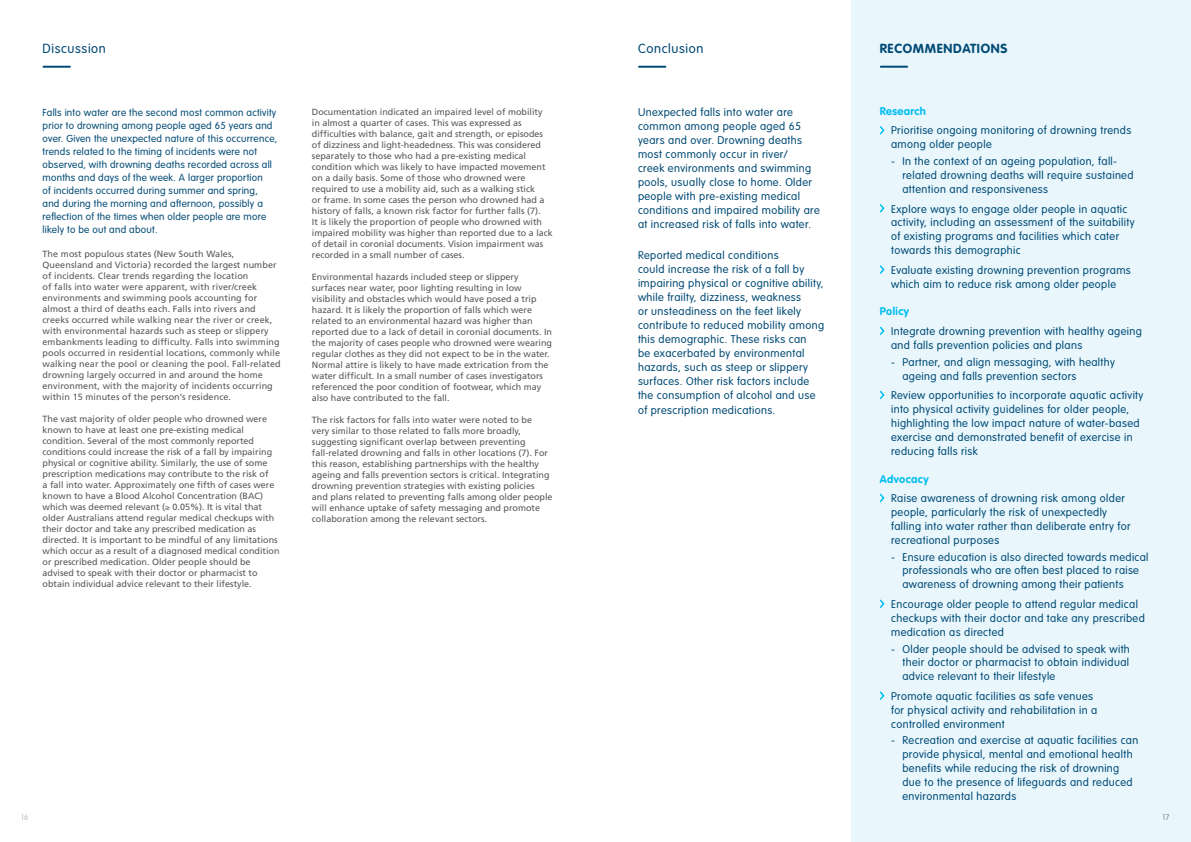
<style>
.page{position:relative;width:1191px;height:842px;background:#fff}
.page>*{position:absolute;margin:0;border:0;box-sizing:border-box;transform-origin:0 0}
.Heading{font:300 13px "VAG Rounded";letter-spacing:.05em;color:#004a75}
.Heading-2{font:700 13px "VAG Rounded";letter-spacing:.05em;color:#004a75}
.big_bullet{font:300 11px/13.9px "VAG Rounded";letter-spacing:.035em;color:#004a75}
.Body_Heading{font:300 11px/14px "VAG Rounded";letter-spacing:.035em;color:#004a75}
.Paragraph_Style_4{font:300 11px/13.9px "VAG Rounded";letter-spacing:.035em;color:#004a75}
.Paragraph_Style_5{font:700 11px "VAG Rounded";letter-spacing:.035em;color:#01bdf2}
.Body_Head{font:300 10px/13px "VAG Rounded";letter-spacing:.025em;color:#004a75}
.Body{font:9px/11px "Frutiger";color:#57585a}
.t1{font:300 8px "VAG Rounded";color:#bcbdc0}
.Body-2{font:300 8px "VAG Rounded";color:#808285}
</style>
<div class="page">
<div style="left:851px;top:0;width:340px;height:842px;background:#e9f7fd"></div>
<hr style="left:44px;top:66px;width:26px;height:2px;background:#004a75">
<hr style="left:880px;top:66px;width:27px;height:2px;background:#004a75">
<hr style="left:639px;top:66px;width:26px;height:2px;background:#004a75">
<svg style="left:879px;top:126px;width:6px;height:9px"></svg>
<svg style="left:879px;top:204px;width:6px;height:9px"></svg>
<svg style="left:879px;top:265px;width:6px;height:9px"></svg>
<svg style="left:879px;top:326px;width:6px;height:9px"></svg>
<svg style="left:879px;top:390px;width:6px;height:10px"></svg>
<svg style="left:879px;top:493px;width:6px;height:9px"></svg>
<svg style="left:879px;top:599px;width:6px;height:9px"></svg>
<svg style="left:879px;top:691px;width:6px;height:9px"></svg>
<p class="Heading" style="left:43px;top:41px;width:65px">Discussion</p>
<p class="Heading" style="left:638px;top:41px;width:67px">Conclusion</p>
<p class="Heading-2" style="left:879px;top:40px;width:129px">RECOMMENDATIONS</p>
<p class="Body_Head" style="left:43px;top:106px;width:236px">Falls into water are the second most common activity prior to drowning among people aged 65 years and over. Given the unexpected nature of this occurrence, trends related to the timing of incidents were not observed, with drowning deaths recorded across all months and days of the week. A larger proportion<br>of incidents occurred during summer and spring, and during the morning and afternoon, possibly a reflection of the times when older people are more likely to be out and about.</p>
<p class="Body" style="left:43px;top:249px;width:240px">The most populous states (New South Wales, Queensland and Victoria) recorded the largest number of incidents. Clear trends regarding the location<br>of falls into water were apparent, with river/creek environments and swimming pools accounting for almost a third of deaths each. Falls into rivers and creeks occurred while walking near the river or creek, with environmental hazards such as steep or slippery embankments leading to difficulty. Falls into swimming pools occurred in residential locations, commonly while walking near the pool or cleaning the pool. Fall-related drowning largely occurred in and around the home environment, with the majority of incidents occurring within 15 minutes of the person’s residence.</p>
<p class="Body" style="left:43px;top:414px;width:239px">The vast majority of older people who drowned were known to have at least one pre-existing medical condition. Several of the most commonly reported conditions could increase the risk of a fall by impairing physical or cognitive ability. Similarly, the use of some prescription medications may contribute to the risk of<br>a fall into water. Approximately one fifth of cases were known to have a Blood Alcohol Concentration (BAC) which was deemed relevant (≥ 0.05%). It is vital that older Australians attend regular medical checkups with their doctor and take any prescribed medication as directed. It is important to be mindful of any limitations which occur as a result of a diagnosed medical condition or prescribed medication. Older people should be advised to speak with their doctor or pharmacist to obtain individual advice relevant to their lifestyle.</p>
<p class="Body" style="left:312px;top:106px;width:242px">Documentation indicated an impaired level of mobility<br>in almost a quarter of cases. This was expressed as difficulties with balance, gait and strength, or episodes of dizziness and light-headedness. This was considered separately to those who had a pre-existing medical condition which was likely to have impacted movement on a daily basis. Some of those who drowned were required to use a mobility aid, such as a walking stick<br>or frame. In some cases the person who drowned had a history of falls, a known risk factor for further falls (7).<br>It is likely the proportion of people who drowned with impaired mobility was higher than reported due to a lack of detail in coronial documents. Vision impairment was recorded in a small number of cases.</p>
<p class="Body" style="left:312px;top:271px;width:242px">Environmental hazards included steep or slippery surfaces near water, poor lighting resulting in low visibility and obstacles which would have posed a trip hazard. It is likely the proportion of falls which were related to an environmental hazard was higher than reported due to a lack of detail in coronial documents. In the majority of cases people who drowned were wearing regular clothes as they did not expect to be in the water.<br>Normal attire is likely to have made extrication from the water difficult. In a small number of cases investigators referenced the poor condition of footwear, which may also have contributed to the fall.</p>
<p class="Body" style="left:312px;top:414px;width:242px">The risk factors for falls into water were noted to be<br>very similar to those related to falls more broadly, suggesting significant overlap between preventing fall-related drowning and falls in other locations (7). For this reason, establishing partnerships with the healthy ageing and falls prevention sectors is critical. Integrating drowning prevention strategies with existing policies and plans related to preventing falls among older people will enhance uptake of safety messaging and promote collaboration among the relevant sectors.</p>
<p class="Body_Heading" style="left:638px;top:105px;width:183px">Unexpected falls into water are common among people aged 65 years and over. Drowning deaths most commonly occur in river/<br>creek environments and swimming pools, usually close to home. Older people with pre-existing medical conditions and impaired mobility are at increased risk of falls into water.</p>
<p class="Body_Heading" style="left:638px;top:248px;width:188px">Reported medical conditions<br>could increase the risk of a fall by impairing physical or cognitive ability, while frailty, dizziness, weakness<br>or unsteadiness on the feet likely contribute to reduced mobility among this demographic. These risks can<br>be exacerbated by environmental hazards, such as steep or slippery surfaces. Other risk factors include the consumption of alcohol and use</p>
<p class="Body_Heading" style="left:638px;top:403px;width:139px">of prescription medications.</p>
<p class="Paragraph_Style_5" style="left:879px;top:105px;width:48px">Research</p>
<p class="big_bullet" style="left:891px;top:124px;width:242px">Prioritise ongoing monitoring of drowning trends among older people</p>
<p class="Paragraph_Style_4" style="left:902px;top:154px;width:232px;text-indent:-11px">- In the context of an ageing population, fall&shy;related drowning deaths will require sustained attention and responsiveness</p>
<p class="big_bullet" style="left:891px;top:202px;width:245px">Explore ways to engage older people in aquatic activity, including an assessment of the suitability of existing programs and facilities which cater towards this demographic</p>
<p class="big_bullet" style="left:891px;top:263px;width:241px">Evaluate existing drowning prevention programs which aim to reduce risk among older people</p>
<p class="Paragraph_Style_5" style="left:879px;top:305px;width:31px">Policy</p>
<p class="big_bullet" style="left:891px;top:324px;width:252px">Integrate drowning prevention with healthy ageing and falls prevention policies and plans</p>
<p class="Paragraph_Style_4" style="left:902px;top:355px;width:214px;text-indent:-11px">- Partner, and align messaging, with healthy ageing and falls prevention sectors</p>
<p class="big_bullet" style="left:891px;top:388px;width:254px">Review opportunities to incorporate aquatic activity into physical activity guidelines for older people, highlighting the low impact nature of water-based exercise and demonstrated benefit of exercise in reducing falls risk</p>
<p class="Paragraph_Style_5" style="left:879px;top:472px;width:50px">Advocacy</p>
<p class="big_bullet" style="left:891px;top:491px;width:241px">Raise awareness of drowning risk among older people, particularly the risk of unexpectedly falling into water rather than deliberate entry for recreational purposes</p>
<p class="Paragraph_Style_4" style="left:902px;top:550px;width:247px;text-indent:-11px">- Ensure education is also directed towards medical professionals who are often best placed to raise awareness of drowning among their patients</p>
<p class="big_bullet" style="left:891px;top:597px;width:255px">Encourage older people to attend regular medical checkups with their doctor and take any prescribed medication as directed</p>
<p class="Paragraph_Style_4" style="left:902px;top:642px;width:229px;text-align:justify;text-indent:-11px">- Older people should be advised to speak with their doctor or pharmacist to obtain individual advice relevant to their lifestyle</p>
<p class="big_bullet" style="left:891px;top:689px;width:208px">Promote aquatic facilities as safe venues for physical activity and rehabilitation in a controlled environment</p>
<p class="Paragraph_Style_4" style="left:902px;top:733px;width:237px;text-indent:-11px">- Recreation and exercise at aquatic facilities can provide physical, mental and emotional health benefits while reducing the risk of drowning due to the presence of lifeguards and reduced environmental hazards</p>
<p class="t1" style="left:21px;top:812px;width:9px">16</p>
<p class="Body-2" style="left:1162px;top:812px;width:8px">17</p>
</div>
